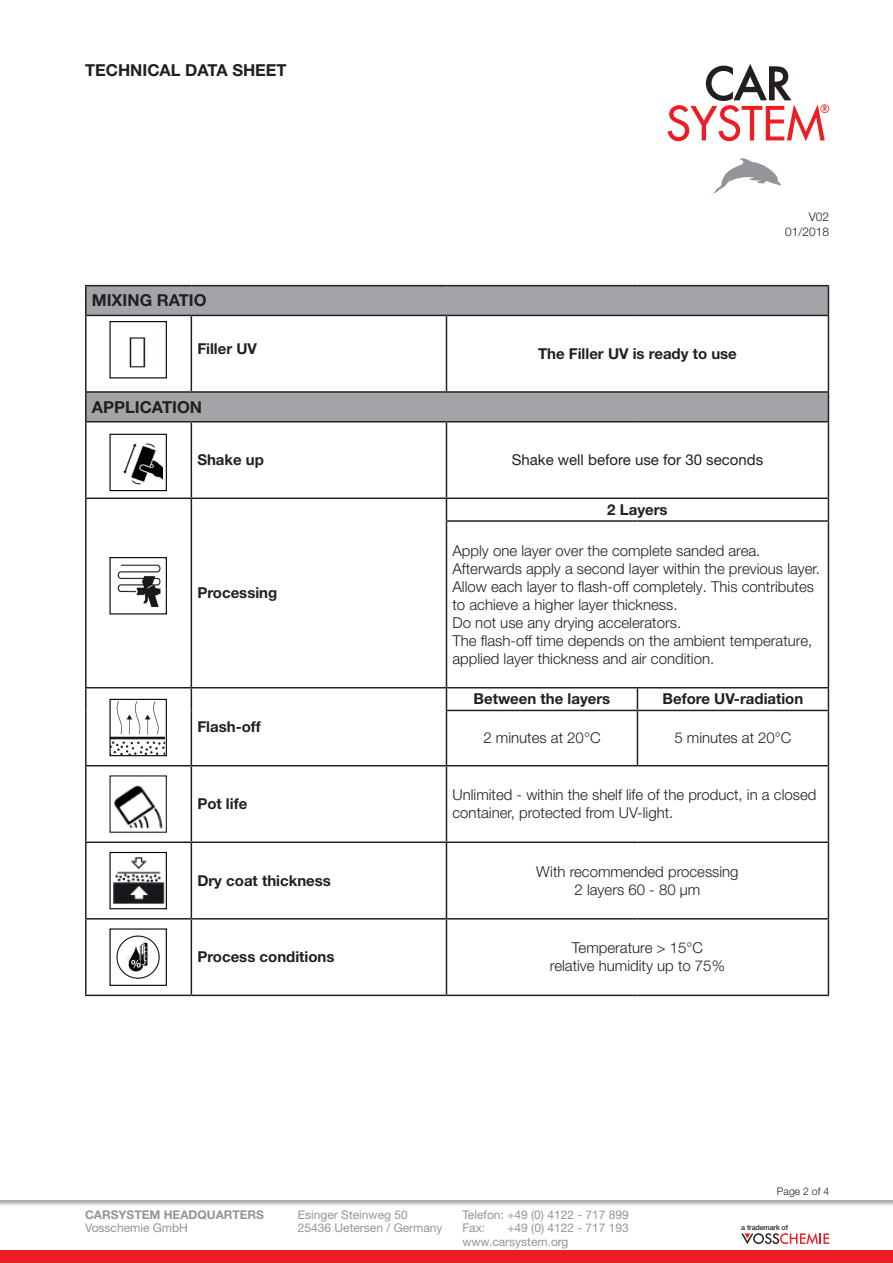
<style>
.page{position:relative;width:893px;height:1263px;background:#fff}
.page>*{position:absolute;margin:0;border:0;box-sizing:border-box;transform-origin:0 0}
.t1{font:700 16.5px "Helvetica Neue LT Pro";color:#231f20}
.t2{font:300 15px/18px "Helvetica Neue LT Pro";color:#231f20}
.t3{font:700 15px "Helvetica Neue LT Pro";color:#231f20}
.t4{font:15px "Helvetica Neue LT Pro";color:#231f20}
.AdressBlock{font:12px "Helvetica Neue LT Pro";color:#939598}
.AdressBlock_Head{font:700 12px "Helvetica Neue LT Pro";color:#939598}
.t5{font:300 12px "Helvetica Neue LT Pro";color:#231f20}
.t6{font:300 10.5px "Helvetica Neue LT Pro";color:#231f20}
.t7{font:500 7.2px "Helvetica Neue LT Pro";letter-spacing:-.02em;color:#231f20}
</style>
<div class="page">
<svg style="left:668px;top:64px;width:161px;height:77px"></svg>
<svg style="left:711px;top:158px;width:70px;height:36px"></svg>
<div style="left:0;top:1198px;width:893px;height:65px;background:#231f20;opacity:.4"></div>
<div style="left:0;top:1250px;width:893px;height:13px;background:#ee1d23"></div>
<svg style="left:741px;top:1233px;width:88px;height:11px"></svg>
<svg style="left:87px;top:286px;width:741px;height:135px;fill:#a4a4a8"></svg>
<div style="left:446px;top:315px;width:382px;height:77px;background:#fff"></div>
<svg style="left:87px;top:422px;width:741px;height:572px"></svg>
<hr style="left:85px;top:285px;width:106px;height:1px;background:#231f20">
<hr style="left:85px;top:286px;width:2px;height:29px;background:#231f20">
<hr style="left:191px;top:285px;width:255px;height:1px;background:#231f20">
<hr style="left:446px;top:285px;width:191px;height:1px;background:#231f20">
<hr style="left:637px;top:285px;width:192px;height:1px;background:#231f20">
<svg style="left:828px;top:286px;width:1px;height:29px"></svg>
<hr style="left:85px;top:315px;width:106px;height:1px;background:#231f20">
<hr style="left:85px;top:316px;width:2px;height:75px;background:#231f20">
<hr style="left:191px;top:315px;width:255px;height:1px;background:#231f20">
<hr style="left:191px;top:316px;width:1px;height:75px;background:#231f20">
<hr style="left:446px;top:315px;width:191px;height:1px;background:#231f20">
<hr style="left:446px;top:316px;width:1px;height:75px;background:#231f20">
<hr style="left:637px;top:315px;width:192px;height:1px;background:#231f20">
<hr style="left:828px;top:316px;width:1px;height:75px;background:#231f20">
<hr style="left:85px;top:391px;width:106px;height:2px;background:#231f20">
<hr style="left:85px;top:393px;width:2px;height:28px;background:#231f20">
<hr style="left:191px;top:391px;width:255px;height:2px;background:#231f20">
<hr style="left:446px;top:391px;width:191px;height:2px;background:#231f20">
<hr style="left:637px;top:391px;width:192px;height:2px;background:#231f20">
<svg style="left:828px;top:393px;width:1px;height:28px"></svg>
<hr style="left:85px;top:421px;width:106px;height:1px;background:#231f20">
<hr style="left:85px;top:422px;width:2px;height:75px;background:#231f20">
<hr style="left:191px;top:421px;width:255px;height:1px;background:#231f20">
<hr style="left:191px;top:422px;width:1px;height:75px;background:#231f20">
<hr style="left:446px;top:421px;width:191px;height:1px;background:#231f20">
<hr style="left:446px;top:422px;width:1px;height:75px;background:#231f20">
<hr style="left:637px;top:421px;width:192px;height:1px;background:#231f20">
<hr style="left:828px;top:422px;width:1px;height:75px;background:#231f20">
<hr style="left:85px;top:497px;width:106px;height:2px;background:#231f20">
<hr style="left:85px;top:499px;width:2px;height:22px;background:#231f20">
<hr style="left:191px;top:497px;width:255px;height:2px;background:#231f20">
<svg style="left:191px;top:499px;width:1px;height:22px"></svg>
<hr style="left:446px;top:497px;width:191px;height:2px;background:#231f20">
<svg style="left:446px;top:499px;width:1px;height:21px"></svg>
<hr style="left:637px;top:497px;width:192px;height:2px;background:#231f20">
<svg style="left:828px;top:499px;width:1px;height:21px"></svg>
<hr style="left:85px;top:521px;width:2px;height:166px;background:#231f20">
<hr style="left:191px;top:521px;width:1px;height:166px;background:#231f20">
<hr style="left:446px;top:520px;width:191px;height:2px;background:#231f20">
<hr style="left:446px;top:522px;width:1px;height:165px;background:#231f20">
<hr style="left:637px;top:520px;width:192px;height:2px;background:#231f20">
<hr style="left:828px;top:522px;width:1px;height:165px;background:#231f20">
<hr style="left:85px;top:687px;width:106px;height:1px;background:#231f20">
<hr style="left:85px;top:688px;width:2px;height:22px;background:#231f20">
<hr style="left:191px;top:687px;width:255px;height:1px;background:#231f20">
<svg style="left:191px;top:688px;width:1px;height:22px"></svg>
<hr style="left:446px;top:687px;width:191px;height:1px;background:#231f20">
<svg style="left:446px;top:688px;width:1px;height:22px"></svg>
<hr style="left:637px;top:687px;width:192px;height:1px;background:#231f20">
<svg style="left:637px;top:688px;width:1px;height:22px"></svg>
<svg style="left:828px;top:688px;width:1px;height:22px"></svg>
<hr style="left:85px;top:710px;width:2px;height:55px;background:#231f20">
<hr style="left:191px;top:710px;width:1px;height:55px;background:#231f20">
<hr style="left:446px;top:710px;width:191px;height:1px;background:#231f20">
<hr style="left:446px;top:711px;width:1px;height:54px;background:#231f20">
<hr style="left:637px;top:710px;width:192px;height:1px;background:#231f20">
<hr style="left:637px;top:711px;width:1px;height:54px;background:#231f20">
<hr style="left:828px;top:711px;width:1px;height:54px;background:#231f20">
<hr style="left:85px;top:765px;width:106px;height:1px;background:#231f20">
<hr style="left:85px;top:766px;width:2px;height:75px;background:#231f20">
<hr style="left:191px;top:765px;width:255px;height:1px;background:#231f20">
<hr style="left:191px;top:766px;width:1px;height:75px;background:#231f20">
<hr style="left:446px;top:765px;width:191px;height:1px;background:#231f20">
<hr style="left:446px;top:766px;width:1px;height:75px;background:#231f20">
<hr style="left:637px;top:765px;width:192px;height:1px;background:#231f20">
<hr style="left:828px;top:766px;width:1px;height:75px;background:#231f20">
<hr style="left:85px;top:841px;width:106px;height:2px;background:#231f20">
<hr style="left:85px;top:843px;width:2px;height:75px;background:#231f20">
<hr style="left:191px;top:841px;width:255px;height:2px;background:#231f20">
<hr style="left:191px;top:843px;width:1px;height:75px;background:#231f20">
<hr style="left:446px;top:841px;width:191px;height:2px;background:#231f20">
<hr style="left:446px;top:843px;width:1px;height:75px;background:#231f20">
<hr style="left:637px;top:841px;width:192px;height:2px;background:#231f20">
<hr style="left:828px;top:843px;width:1px;height:75px;background:#231f20">
<hr style="left:85px;top:918px;width:106px;height:1px;background:#231f20">
<hr style="left:85px;top:919px;width:2px;height:75px;background:#231f20">
<hr style="left:191px;top:918px;width:255px;height:1px;background:#231f20">
<hr style="left:191px;top:919px;width:1px;height:75px;background:#231f20">
<hr style="left:446px;top:918px;width:191px;height:1px;background:#231f20">
<hr style="left:446px;top:919px;width:1px;height:75px;background:#231f20">
<hr style="left:637px;top:918px;width:192px;height:1px;background:#231f20">
<hr style="left:828px;top:919px;width:1px;height:75px;background:#231f20">
<hr style="left:85px;top:994px;width:106px;height:2px;background:#231f20">
<hr style="left:191px;top:994px;width:255px;height:2px;background:#231f20">
<hr style="left:446px;top:994px;width:191px;height:2px;background:#231f20">
<hr style="left:637px;top:994px;width:192px;height:2px;background:#231f20">
<svg style="left:109px;top:698px;width:58px;height:59px"></svg>
<svg style="left:109px;top:556px;width:58px;height:59px"></svg>
<img style="left:116px;top:562px;width:47px;height:47px">
<svg style="left:109px;top:851px;width:58px;height:59px"></svg>
<svg style="left:109px;top:320px;width:58px;height:59px"></svg>
<svg style="left:109px;top:433px;width:58px;height:59px"></svg>
<img style="left:114px;top:438px;width:48px;height:48px">
<svg style="left:109px;top:775px;width:58px;height:58px"></svg>
<img style="left:114px;top:779px;width:49px;height:50px">
<svg style="left:109px;top:928px;width:58px;height:58px"></svg>
<img style="left:113px;top:932px;width:51px;height:50px">
<p class="t1" style="left:85px;top:59px;width:203px">TECHNICAL DATA SHEET</p>
<p class="t5" style="left:809px;top:210px;width:22px">V02</p>
<p class="t5" style="left:785px;top:224px;width:46px">01/2018</p>
<p class="t1" style="left:92px;top:290px;width:116px">MIXING RATIO</p>
<p class="t3" style="left:197px;top:340px;width:61px">Filler UV</p>
<p class="t3" style="left:538px;top:344px;width:200px">The Filler UV is ready to use</p>
<p class="t1" style="left:92px;top:397px;width:112px">APPLICATION</p>
<p class="t3" style="left:197px;top:451px;width:68px">Shake up</p>
<p class="t4" style="left:512px;top:451px;width:253px">Shake well before use for 30 seconds</p>
<p class="t3" style="left:197px;top:584px;width:81px">Processing</p>
<p class="t3" style="left:197px;top:717px;width:65px">Flash-off</p>
<p class="t3" style="left:607px;top:500px;width:62px">2 Layers</p>
<p class="t2" style="left:452px;top:541px;width:309px">Apply one layer over the complete sanded area.</p>
<p class="t2" style="left:452px;top:559px;width:369px">Afterwards apply a second layer within the previous layer.</p>
<p class="t2" style="left:452px;top:577px;width:363px">Allow each layer to flash-off completely. This contributes to achieve a higher layer thickness.</p>
<p class="t2" style="left:452px;top:613px;width:230px">Do not use any drying accelerators.</p>
<p class="t2" style="left:452px;top:631px;width:361px">The flash-off time depends on the ambient temperature, applied layer thickness and air condition.</p>
<p class="t3" style="left:474px;top:690px;width:138px">Between the layers</p>
<p class="t3" style="left:662px;top:690px;width:142px">Before UV-radiation</p>
<p class="t2" style="left:483px;top:729px;width:119px">2 minutes at 20°C</p>
<p class="t2" style="left:674px;top:729px;width:119px">5 minutes at 20°C</p>
<p class="t3" style="left:197px;top:795px;width:51px">Pot life</p>
<p class="t2" style="left:452px;top:786px;width:365px">Unlimited - within the shelf life of the product, in a closed container, protected from UV-light.</p>
<p class="t3" style="left:197px;top:871px;width:135px">Dry coat thickness</p>
<p class="t2" style="left:536px;top:862px;width:204px;text-align:center">With recommended processing<br>2 layers 60 - 80 µm</p>
<p class="t3" style="left:197px;top:948px;width:139px">Process conditions</p>
<p class="t2" style="left:550px;top:939px;width:177px;text-align:center">Temperature &gt; 15°C relative humidity up to 75%</p>
<p class="AdressBlock_Head" style="left:85px;top:1207px;width:180px">CARSYSTEM HEADQUARTERS</p>
<p class="AdressBlock" style="left:85px;top:1221px;width:104px">Vosschemie GmbH</p>
<p class="AdressBlock" style="left:298px;top:1207px;width:111px">Esinger Steinweg 50</p>
<p class="AdressBlock" style="left:298px;top:1221px;width:146px">25436 Uetersen / Germany</p>
<p class="AdressBlock" style="left:462px;top:1207px;width:168px">Telefon: +49 (0) 4122 - 717 899</p>
<p class="AdressBlock" style="left:462px;top:1221px;width:24px">Fax:</p>
<p class="AdressBlock" style="left:507px;top:1221px;width:123px">+49 (0) 4122 - 717 193</p>
<p class="AdressBlock" style="left:462px;top:1234px;width:108px">www.carsystem.org</p>
<p class="t6" style="left:777px;top:1184px;width:54px">Page 2 of 4</p>
<p class="t7" style="left:741px;top:1223px;width:48px">a trademark of</p>
</div>
